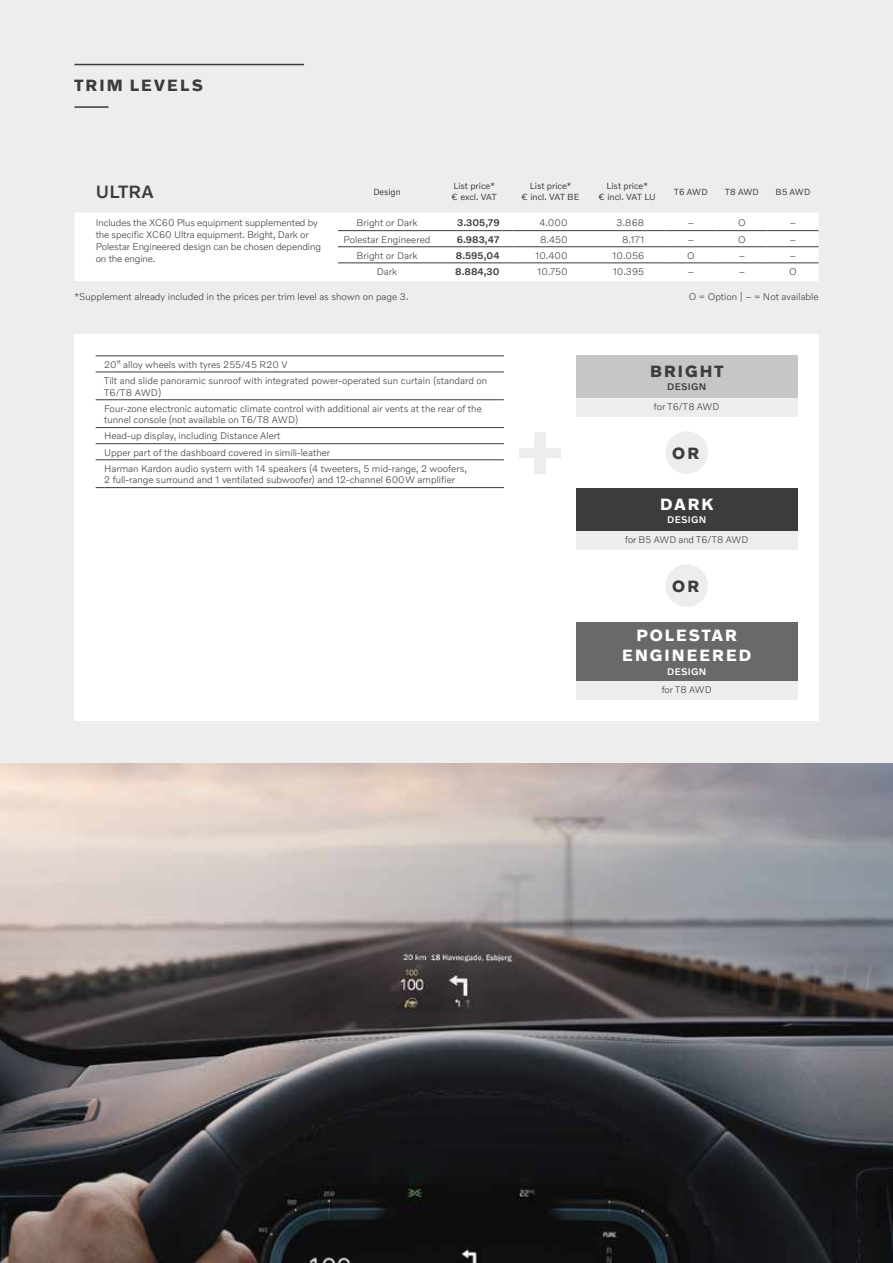
<style>
.page{position:relative;width:893px;height:1263px;background:#ededed}
.page>*{position:absolute;margin:0;border:0;box-sizing:border-box;transform-origin:0 0}
.t1{font:500 18px "Volvo Novum";letter-spacing:.015em;color:#3c3c3b}
.t2{font:700 16.5px/19.8px "Volvo Novum";letter-spacing:.12em;color:#fff;text-align:center}
.t3{font:700 16.5px "Volvo Novum";letter-spacing:.125em;color:#3c3c3b}
.t4{font:300 9.75px/16px "Volvo Novum";color:#3c3c3b}
.t5{font:500 9.75px "Volvo Novum";color:#3c3c3b}
.t6{font:500 9.75px "Volvo Novum";letter-spacing:.02em;color:#fff}
.t7{font:9px/10.8px "Volvo Novum";color:#3c3c3b;text-align:center}
.t8{font:9px "Volvo Novum";color:#3c3c3b;scale:.96 1}
</style>
<div class="page">
<div style="left:74px;top:334px;width:745px;height:387px;background:#fff"></div>
<hr style="left:74px;top:64px;width:230px;height:1px;background:#3c3c3b">
<hr style="left:74px;top:106px;width:34px;height:2px;background:#3c3c3b">
<div style="left:75px;top:213px;width:744px;height:68px;background:#fff"></div>
<hr style="left:338px;top:246px;width:98px;height:1px;background:#3c3c3b">
<hr style="left:436px;top:246px;width:76px;height:1px;background:#3c3c3b">
<hr style="left:512px;top:246px;width:77px;height:1px;background:#3c3c3b">
<hr style="left:589px;top:246px;width:76px;height:1px;background:#3c3c3b">
<hr style="left:665px;top:246px;width:51px;height:1px;background:#3c3c3b">
<hr style="left:716px;top:246px;width:51px;height:1px;background:#3c3c3b">
<hr style="left:767px;top:246px;width:52px;height:1px;background:#3c3c3b">
<hr style="left:338px;top:230px;width:98px;height:1px;background:#3c3c3b">
<hr style="left:436px;top:230px;width:76px;height:1px;background:#3c3c3b">
<hr style="left:512px;top:230px;width:77px;height:1px;background:#3c3c3b">
<hr style="left:589px;top:230px;width:76px;height:1px;background:#3c3c3b">
<hr style="left:665px;top:230px;width:51px;height:1px;background:#3c3c3b">
<hr style="left:716px;top:230px;width:51px;height:1px;background:#3c3c3b">
<hr style="left:767px;top:230px;width:52px;height:1px;background:#3c3c3b">
<hr style="left:338px;top:263px;width:98px;height:1px;background:#3c3c3b">
<hr style="left:436px;top:263px;width:76px;height:1px;background:#3c3c3b">
<hr style="left:512px;top:263px;width:77px;height:1px;background:#3c3c3b">
<hr style="left:589px;top:263px;width:76px;height:1px;background:#3c3c3b">
<hr style="left:665px;top:263px;width:51px;height:1px;background:#3c3c3b">
<hr style="left:716px;top:263px;width:51px;height:1px;background:#3c3c3b">
<hr style="left:767px;top:263px;width:52px;height:1px;background:#3c3c3b">
<div style="left:665px;top:431px;width:43px;height:43px;background:#ededed;border-radius:50%"></div>
<div style="left:665px;top:564px;width:43px;height:43px;background:#ededed;border-radius:50%"></div>
<div style="left:576px;top:356px;width:221px;height:42px;background:#c6c6c6"></div>
<div style="left:576px;top:398px;width:221px;height:18px;background:#ededed"></div>
<div style="left:576px;top:489px;width:221px;height:42px;background:#3c3c3b"></div>
<div style="left:576px;top:531px;width:221px;height:18px;background:#ededed"></div>
<div style="left:576px;top:622px;width:221px;height:59px;background:#6a6969"></div>
<div style="left:576px;top:681px;width:221px;height:18px;background:#ededed"></div>
<img style="left:0;top:763px;width:893px;height:500px">
<hr style="left:104px;top:356px;width:400px;height:1px;background:#3c3c3b">
<hr style="left:104px;top:372px;width:400px;height:1px;background:#3c3c3b">
<hr style="left:104px;top:399px;width:400px;height:1px;background:#3c3c3b">
<hr style="left:104px;top:427px;width:400px;height:1px;background:#3c3c3b">
<hr style="left:104px;top:443px;width:400px;height:1px;background:#3c3c3b">
<hr style="left:104px;top:459px;width:400px;height:1px;background:#3c3c3b">
<hr style="left:104px;top:487px;width:400px;height:1px;background:#3c3c3b">
<h2 class="t3" style="left:75px;top:75px;width:130px">TRIM LEVELS</h2>
<h1 class="t1" style="left:96px;top:181px;width:59px">ULTRA</h1>
<p class="t8" style="left:373px;top:186px;width:30px">Design</p>
<p class="t7" style="left:452px;top:181px;width:46px;text-align:left">List price* € excl. VAT</p>
<p class="t7" style="left:522px;top:181px;width:60px">List price*<br>€ incl. VAT BE</p>
<p class="t7" style="left:599px;top:181px;width:59px">List price*<br>€ incl. VAT LU</p>
<p class="t8" style="left:674px;top:186px;width:36px">T6 AWD</p>
<p class="t8" style="left:725px;top:186px;width:37px">T8 AWD</p>
<p class="t8" style="left:776px;top:186px;width:38px">B5 AWD</p>
<p class="t4" style="left:96px;top:217px;width:227px;line-height:11.7px">Includes the XC60 Plus equipment supplemented by the specific XC60 Ultra equipment. Bright, Dark or Polestar Engineered design can be chosen depending on the engine.</p>
<p class="t4" style="left:357px;top:215px;width:62px">Bright or Dark</p>
<p class="t5" style="left:457px;top:217px;width:44px">3.305,79</p>
<p class="t4" style="left:539px;top:215px;width:30px">4.000</p>
<p class="t4" style="left:617px;top:215px;width:29px">3.868</p>
<p class="t4" style="left:688px;top:215px;width:8px">–</p>
<p class="t4" style="left:738px;top:215px;width:9px">O</p>
<p class="t4" style="left:790px;top:215px;width:8px">–</p>
<p class="t4" style="left:344px;top:231px;width:88px">Polestar Engineered</p>
<p class="t5" style="left:457px;top:233px;width:44px">6.983,47</p>
<p class="t4" style="left:540px;top:231px;width:29px">8.450</p>
<p class="t4" style="left:622px;top:231px;width:24px">8.171</p>
<p class="t4" style="left:688px;top:231px;width:8px">–</p>
<p class="t4" style="left:738px;top:231px;width:9px">O</p>
<p class="t4" style="left:790px;top:231px;width:8px">–</p>
<p class="t4" style="left:357px;top:247px;width:62px">Bright or Dark</p>
<p class="t5" style="left:456px;top:249px;width:45px">8.595,04</p>
<p class="t4" style="left:535px;top:247px;width:34px">10.400</p>
<p class="t4" style="left:612px;top:247px;width:33px">10.056</p>
<p class="t4" style="left:687px;top:247px;width:9px">O</p>
<p class="t4" style="left:739px;top:247px;width:8px">–</p>
<p class="t4" style="left:790px;top:247px;width:8px">–</p>
<p class="t4" style="left:377px;top:263px;width:22px">Dark</p>
<p class="t5" style="left:455px;top:265px;width:46px">8.884,30</p>
<p class="t4" style="left:537px;top:263px;width:32px">10.750</p>
<p class="t4" style="left:613px;top:263px;width:33px">10.395</p>
<p class="t4" style="left:688px;top:263px;width:8px">–</p>
<p class="t4" style="left:739px;top:263px;width:8px">–</p>
<p class="t4" style="left:789px;top:263px;width:9px">O</p>
<p class="t4" style="left:74px;top:288px;width:335px">*Supplement already included in the prices per trim level as shown on page 3.</p>
<p class="t4" style="left:689px;top:288px;width:131px">O = Option | – = Not available</p>
<p class="t4" style="left:104px;top:356px;width:385px">20” alloy wheels with tyres 255/45 R20 V<br>Tilt and slide panoramic sunroof with integrated power-operated sun curtain (standard on</p>
<p class="t4" style="left:104px;top:384px;width:379px">T6/T8 AWD)<br>Four-zone electronic automatic climate control with additional air vents at the rear of the</p>
<p class="t4" style="left:104px;top:412px;width:364px">tunnel console (not available on T6/T8 AWD)<br>Head-up display, including Distance Alert<br>Upper part of the dashboard covered in simili-leather<br>Harman Kardon audio system with 14 speakers (4 tweeters, 5 mid-range, 2 woofers,</p>
<p class="t4" style="left:104px;top:472px;width:352px">2 full-range surround and 1 ventilated subwoofer) and 12-channel 600W amplifier</p>
<h2 class="t3" style="left:650px;top:360px;width:75px">BRIGHT</h2>
<p class="t5" style="left:667px;top:380px;width:40px">DESIGN</p>
<p class="t4" style="left:654px;top:398px;width:67px">for T6/T8 AWD</p>
<h2 class="t3" style="left:672px;top:443px;width:28px">OR</h2>
<h2 class="t2" style="left:660px;top:493px;width:55px">DARK</h2>
<p class="t6" style="left:667px;top:514px;width:40px">DESIGN</p>
<p class="t4" style="left:625px;top:531px;width:125px">for B5 AWD and T6/T8 AWD</p>
<h2 class="t3" style="left:672px;top:576px;width:28px">OR</h2>
<h2 class="t2" style="left:622px;top:625px;width:131px">POLESTAR<br>ENGINEERED</h2>
<p class="t6" style="left:667px;top:665px;width:40px">DESIGN</p>
<p class="t4" style="left:662px;top:681px;width:51px">for T8 AWD</p>
</div>
